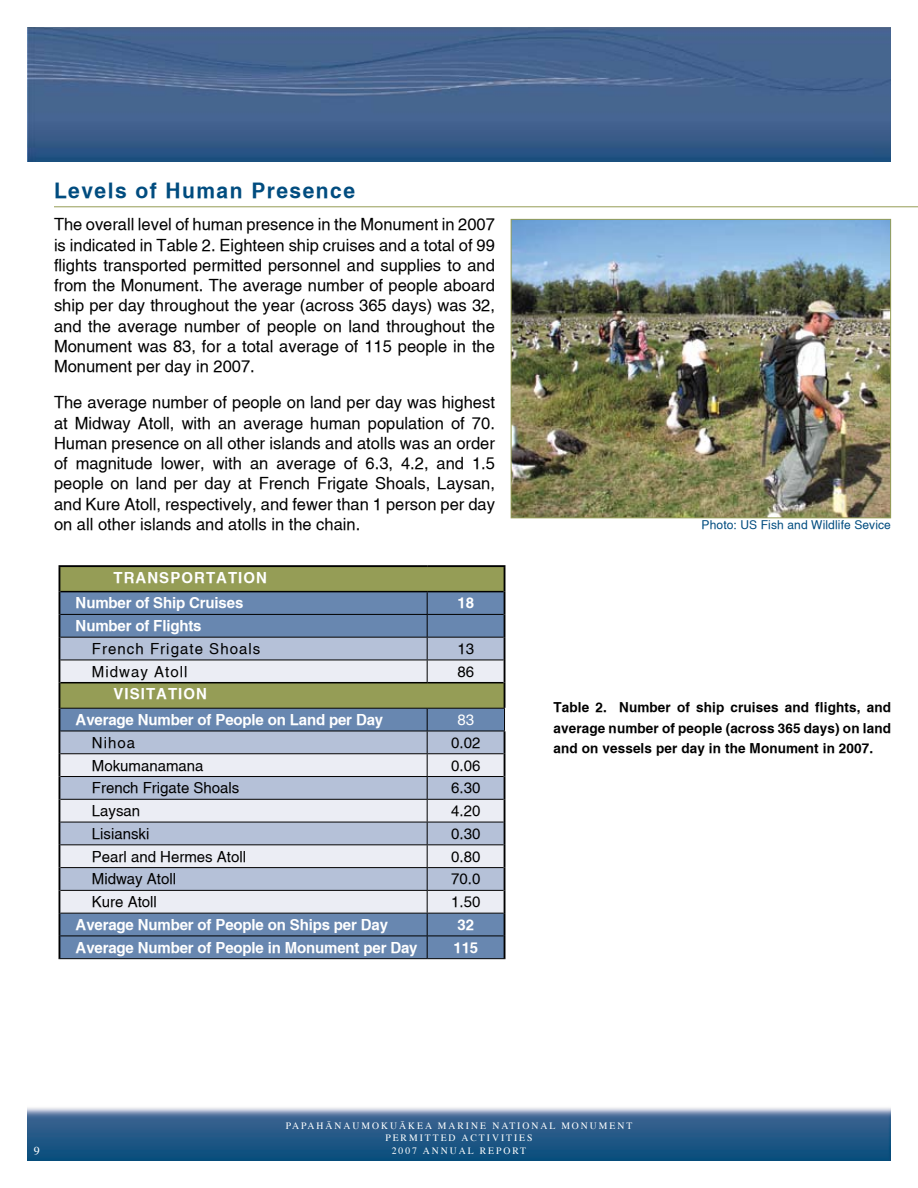
<style>
.page{position:relative;width:918px;height:1188px;background:#fff}
.page>*{position:absolute;margin:0;border:0;box-sizing:border-box;transform-origin:0 0}
.t1{font:700 21px "Hawn Helv";letter-spacing:.07em;color:#004c7f}
.t2{font:16.5px/20.2px "Hawn Helv";color:#000;text-align:justify}
.t3{font:700 15px/25.5px "Hawn Helv";letter-spacing:-.01em;color:#fff}
.t4{font:15px "Hawn Helv";color:#000}
.t5{font:15px "Hawn Helv";letter-spacing:.07em;color:#000}
.t6{font:15px "Hawn Helv";color:#fff}
.t7{font:700 13.5px/20.2px "Hawn Helv";letter-spacing:.01em;color:#000;text-align:justify}
.t8{font:12px "Hawn Helv";letter-spacing:.01em;color:#004c7f}
.t9{font:12px "Times";color:#fff}
.t10{font:9.75px/12.1px "Times";letter-spacing:.2em;color:#fff;text-align:center}
</style>
<div class="page">
<img style="left:27px;top:1107px;width:864px;height:54px">
<img style="left:27px;top:27px;width:864px;height:135px">
<hr style="left:54px;top:206px;width:864px;height:1px;background:#959d56">
<svg style="left:60px;top:567px;width:444px;height:24px;background:#939b55"></svg>
<div style="left:60px;top:592px;width:444px;height:366px;background:#6887b0"></div>
<div style="left:60px;top:638px;width:444px;height:22px;background:#b5c1d8"></div>
<svg style="left:60px;top:661px;width:444px;height:252px;background:#c0c8d0"></svg>
<hr style="left:60px;top:660px;width:367px;height:1px;background:#000">
<hr style="left:427px;top:660px;width:77px;height:1px;background:#000">
<hr style="left:59px;top:565px;width:368px;height:2px;background:#000">
<hr style="left:427px;top:565px;width:78px;height:2px;background:#000">
<hr style="left:60px;top:682px;width:367px;height:1px;background:#000">
<hr style="left:427px;top:682px;width:77px;height:1px;background:#000">
<hr style="left:60px;top:591px;width:367px;height:1px;background:#000">
<hr style="left:427px;top:591px;width:77px;height:1px;background:#000">
<hr style="left:60px;top:614px;width:367px;height:1px;background:#000">
<hr style="left:427px;top:614px;width:77px;height:1px;background:#000">
<svg style="left:427px;top:592px;width:1px;height:90px"></svg>
<hr style="left:60px;top:637px;width:367px;height:1px;background:#000">
<hr style="left:427px;top:637px;width:77px;height:1px;background:#000">
<hr style="left:60px;top:753px;width:367px;height:1px;background:#000">
<hr style="left:427px;top:753px;width:77px;height:1px;background:#000">
<hr style="left:60px;top:776px;width:367px;height:1px;background:#000">
<hr style="left:427px;top:776px;width:77px;height:1px;background:#000">
<hr style="left:60px;top:799px;width:367px;height:1px;background:#000">
<hr style="left:427px;top:799px;width:77px;height:1px;background:#000">
<hr style="left:60px;top:822px;width:367px;height:1px;background:#000">
<hr style="left:427px;top:822px;width:77px;height:1px;background:#000">
<hr style="left:60px;top:844px;width:367px;height:1px;background:#000">
<hr style="left:427px;top:844px;width:77px;height:1px;background:#000">
<hr style="left:60px;top:867px;width:367px;height:1px;background:#000">
<hr style="left:427px;top:867px;width:77px;height:1px;background:#000">
<hr style="left:60px;top:890px;width:367px;height:1px;background:#000">
<hr style="left:427px;top:890px;width:77px;height:1px;background:#000">
<hr style="left:60px;top:913px;width:367px;height:1px;background:#000">
<hr style="left:427px;top:913px;width:77px;height:1px;background:#000">
<hr style="left:60px;top:936px;width:367px;height:1px;background:#000">
<hr style="left:427px;top:936px;width:77px;height:1px;background:#000">
<hr style="left:59px;top:958px;width:368px;height:1px;background:#000">
<hr style="left:427px;top:958px;width:78px;height:1px;background:#000">
<svg style="left:59px;top:567px;width:1px;height:391px"></svg>
<hr style="left:60px;top:708px;width:367px;height:1px;background:#000">
<hr style="left:427px;top:708px;width:78px;height:1px;background:#000">
<svg style="left:427px;top:709px;width:1px;height:249px"></svg>
<svg style="left:504px;top:567px;width:1px;height:391px"></svg>
<hr style="left:60px;top:731px;width:367px;height:1px;background:#000">
<hr style="left:427px;top:731px;width:78px;height:1px;background:#000">
<img style="left:513px;top:221px;width:376px;height:295px">
<div style="left:511px;top:219px;width:380px;height:299px;border:1px solid #959d56"></div>
<p class="t1" style="left:54px;top:178px;width:303px">Levels of Human Presence</p>
<p class="t2" style="left:54px;top:214px;width:443px">The overall level of human presence in the Monument in 2007 is indicated in Table 2. Eighteen ship cruises and a total of 99 flights transported permitted personnel and supplies to and from the Monument. The average number of people aboard ship per day throughout the year (across 365 days) was 32, and the average number of people on land throughout the Monument was 83, for a total average of 115 people in the Monument per day in 2007.</p>
<p class="t2" style="left:54px;top:393px;width:443px">The average number of people on land per day was highest at Midway Atoll, with an average human population of 70.<br>Human presence on all other islands and atolls was an order of magnitude lower, with an average of 6.3, 4.2, and 1.5 people on land per day at French Frigate Shoals, Laysan, and Kure Atoll, respectively, and fewer than 1 person per day on all other islands and atolls in the chain.</p>
<p class="t3" style="left:76px;top:565px;width:193px;text-indent:38px">TRANSPORTATION<br>Number of Ship Cruises</p>
<p class="t3" style="left:458px;top:590px;width:18px">18</p>
<p class="t3" style="left:76px;top:613px;width:127px">Number of Flights</p>
<p class="t5" style="left:92px;top:640px;width:170px">French Frigate Shoals</p>
<p class="t4" style="left:458px;top:640px;width:18px">13</p>
<p class="t5" style="left:92px;top:663px;width:97px">Midway Atoll</p>
<p class="t4" style="left:458px;top:663px;width:18px">86</p>
<p class="t3" style="left:76px;top:681px;width:309px;text-indent:38px">VISITATION<br>Average Number of People on Land per Day</p>
<p class="t6" style="left:458px;top:711px;width:18px">83</p>
<p class="t4" style="left:92px;top:734px;width:45px">Nihoa</p>
<p class="t4" style="left:451px;top:734px;width:31px">0.02</p>
<p class="t4" style="left:92px;top:757px;width:113px">Mokumanamana</p>
<p class="t4" style="left:451px;top:757px;width:31px">0.06</p>
<p class="t4" style="left:92px;top:779px;width:149px">French Frigate Shoals</p>
<p class="t4" style="left:451px;top:779px;width:31px">6.30</p>
<p class="t4" style="left:92px;top:802px;width:50px">Laysan</p>
<p class="t4" style="left:451px;top:802px;width:31px">4.20</p>
<p class="t4" style="left:92px;top:825px;width:59px">Lisianski</p>
<p class="t4" style="left:451px;top:825px;width:31px">0.30</p>
<p class="t4" style="left:92px;top:848px;width:156px">Pearl and Hermes Atoll</p>
<p class="t4" style="left:451px;top:848px;width:31px">0.80</p>
<p class="t4" style="left:92px;top:870px;width:86px">Midway Atoll</p>
<p class="t4" style="left:451px;top:870px;width:31px">70.0</p>
<p class="t4" style="left:92px;top:893px;width:67px">Kure Atoll</p>
<p class="t4" style="left:451px;top:893px;width:31px">1.50</p>
<p class="t3" style="left:76px;top:912px;width:314px">Average Number of People on Ships per Day</p>
<p class="t3" style="left:458px;top:912px;width:18px">32</p>
<p class="t3" style="left:76px;top:934px;width:343px">Average Number of People in Monument per Day</p>
<p class="t3" style="left:453px;top:934px;width:26px">115</p>
<p class="t8" style="left:702px;top:518px;width:191px">Photo: US Fish and Wildlife Sevice</p>
<p class="t7" style="left:554px;top:697px;width:339px">Table 2. Number of ship cruises and flights, and average number of people (across 365 days) on land and on vessels per day in the Monument in 2007.</p>
<p class="t9" style="left:34px;top:1140px;width:7px">9</p>
<p class="t10" style="left:286px;top:1119px;width:348px">PAPAHĀNAUMOKUĀKEA MARINE NATIONAL MONUMENT<br>PERMITTED ACTIVITIES<br>2007 ANNUAL REPORT</p>
</div>
